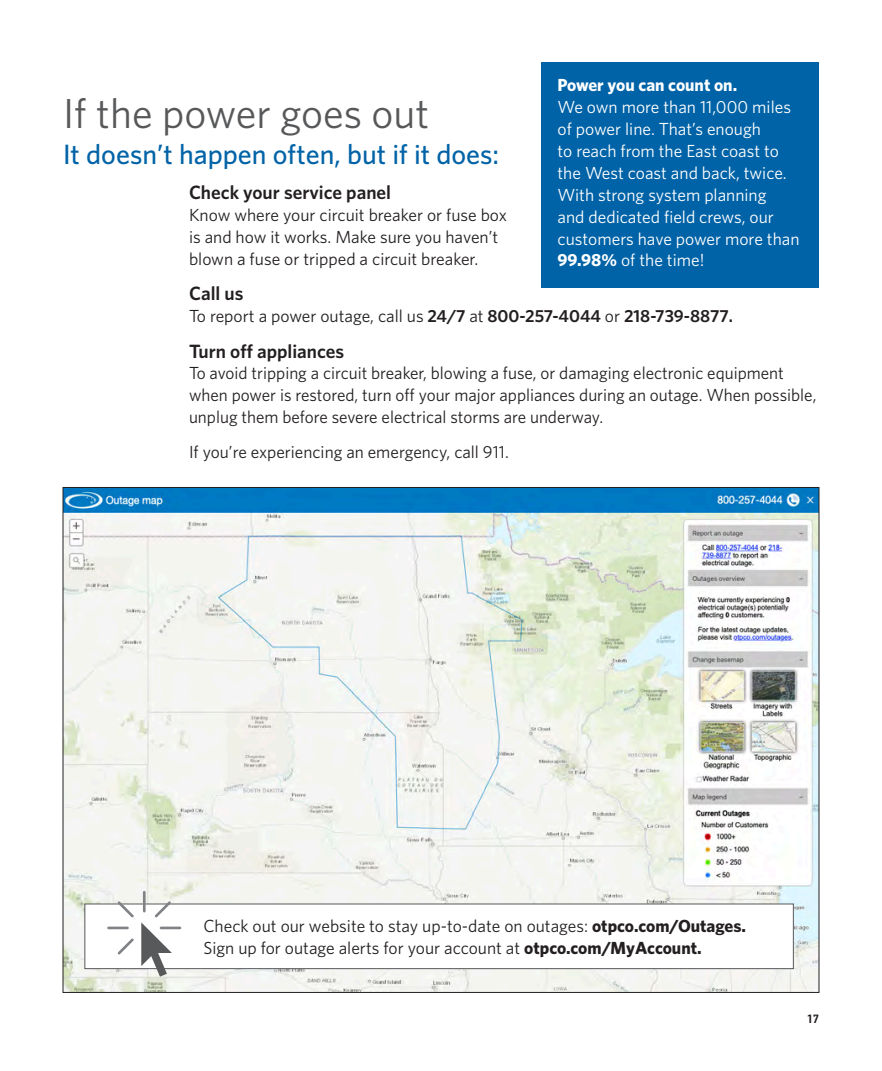
<style>
.page{position:relative;width:882px;height:1071px;background:#fff}
.page>*{position:absolute;margin:0;border:0;box-sizing:border-box;transform-origin:0 0}
.t1{font:42px "Whitney";color:#57585a}
.Subhead{font:500 28px "Whitney";color:#0163a7}
.SubSub{font:600 19.25px "Whitney";color:#231f20}
.body_text{font:17.5px/21.9px "Whitney";color:#231f20}
.body_text-2{font:17.5px/21.9px "Whitney";color:#fff}
.body_text-3{font:700 17.5px "Whitney";color:#fff}
.t2{font:15.75px "Brayden Sans";color:#231f20}
.s1{font-weight:700}
.s2{font-weight:600}
</style>
<div class="page">
<img style="left:65px;top:489px;width:752px;height:502px">
<div style="left:85px;top:904px;width:708px;height:65px;background:#fff"></div>
<div style="left:84px;top:904px;width:710px;height:65px;border:1px solid #57585a"></div>
<hr style="left:143px;top:892px;width:3px;height:19px;background:#808285">
<svg style="left:109px;top:899px;width:71px;height:78px"></svg>
<div style="left:542px;top:62px;width:277px;height:225px;background:#0163a7"></div>
<p class="body_text-3" style="left:558px;top:74px;width:181px">Power you can count on.</p>
<p class="body_text-2" style="left:558px;top:96px;width:244px">We own more than 11,000 miles of power line. That’s enough<br>to reach from the East coast to the West coast and back, twice.<br>With strong system planning<br>and dedicated field crews, our customers have power more than<br><span class="s1">99.98%</span> of the time!</p>
<p class="t1" style="left:63px;top:86px;width:368px">If the power goes out</p>
<p class="Subhead" style="left:63px;top:136px;width:438px">It doesn’t happen often, but if it does:</p>
<p class="SubSub" style="left:189px;top:180px;width:204px">Check your service panel</p>
<p class="body_text" style="left:189px;top:204px;width:320px">Know where your circuit breaker or fuse box is and how it works. Make sure you haven’t blown a fuse or tripped a circuit breaker.</p>
<p class="SubSub" style="left:189px;top:281px;width:56px">Call us</p>
<p class="body_text" style="left:189px;top:305px;width:545px">To report a power outage, call us <span class="s2">24/7</span> at <span class="s2">800-257-4044</span> or <span class="s2">218-739-8877.</span></p>
<p class="SubSub" style="left:189px;top:338px;width:157px">Turn off appliances</p>
<p class="body_text" style="left:189px;top:362px;width:629px">To avoid tripping a circuit breaker, blowing a fuse, or damaging electronic equipment when power is restored, turn off your major appliances during an outage. When possible, unplug them before severe electrical storms are underway.</p>
<p class="body_text" style="left:189px;top:440px;width:321px">If you’re experiencing an emergency, call 911.</p>
<p class="body_text" style="left:203px;top:915px;width:544px">Check out our website to stay up-to-date on outages: <span class="s1">otpco.com/Outages.</span></p>
<p class="body_text" style="left:203px;top:937px;width:500px">Sign up for outage alerts for your account at <span class="s1">otpco.com/MyAccount.</span></p>
<p class="t2" style="left:807px;top:1012px;width:13px">17</p>
</div>
